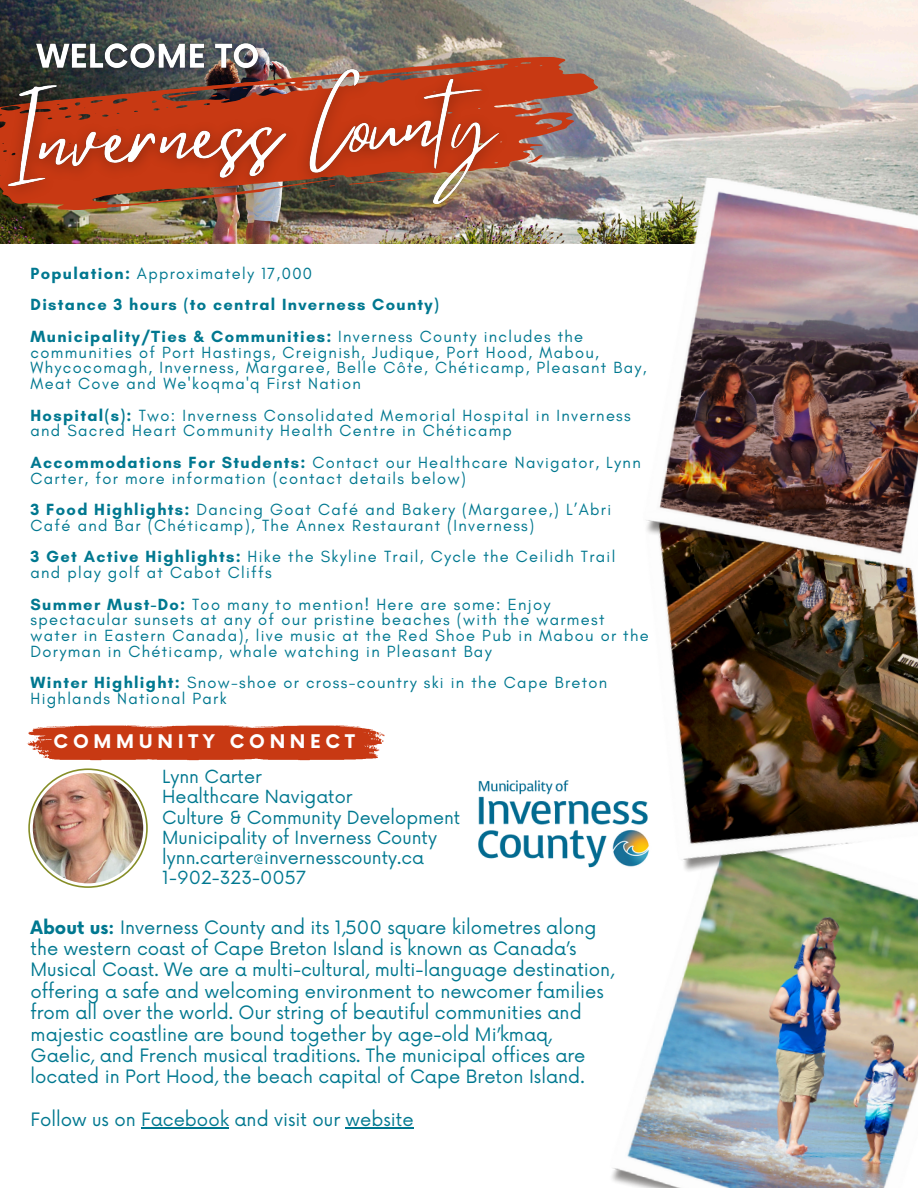
<style>
.page{position:relative;width:918px;height:1188px;background:#fff}
.page>*{position:absolute;margin:0;border:0;box-sizing:border-box;transform-origin:0 0}
.t1{font:700 18.3px "Now";letter-spacing:.255em;color:#fff}
.t2{font:18px/21.3px "Now";color:#007890}
.t3{font:17.7px/20.2px "Now";color:#007890}
.t4{font:16.5px/15.8px "Glacial Indifference";letter-spacing:.08em;color:#007890}
.t5{font:700 16.5px "Glacial Indifference";letter-spacing:.08em;color:#007890}
.s1{font-weight:700}
</style>
<div class="page">
<hr style="left:141px;top:1127px;width:88px;height:1px;background:#007890">
<hr style="left:346px;top:1127px;width:68px;height:1px;background:#007890">
<img style="left:612px;top:895px;width:306px;height:293px">
<img style="left:662px;top:573px;width:256px;height:322px">
<svg style="left:27px;top:725px;width:358px;height:35px"></svg>
<svg style="left:28px;top:768px;width:120px;height:120px"></svg>
<svg style="left:30px;top:770px;width:116px;height:116px"></svg>
<img style="left:33px;top:773px;width:110px;height:110px;border-radius:50%">
<img style="left:0;top:0;width:918px;height:244px">
<img style="left:641px;top:175px;width:277px;height:398px">
<img style="left:526px;top:49px;width:80px;height:173px">
<svg style="left:527px;top:155px;width:16px;height:8px"></svg>
<svg style="left:526px;top:101px;width:15px;height:5px"></svg>
<img style="left:478px;top:758px;width:192px;height:130px">
<img style="left:27px;top:35px;width:239px;height:7px">
<img style="left:0;top:42px;width:526px;height:202px">
<p class="t4" style="left:31px;top:265px;width:283px"><span class="s1">Population:</span> Approximately 17,000</p>
<p class="t5" style="left:31px;top:295px;width:410px">Distance 3 hours (to central Inverness County)</p>
<p class="t4" style="left:31px;top:328px;width:618px"><span class="s1">Municipality/Ties &amp; Communities:</span> Inverness County includes the communities of Port Hastings, Creignish, Judique, Port Hood, Mabou, Whycocomagh, Inverness, Margaree, Belle Côte, Chéticamp, Pleasant Bay, Meat Cove and We'koqma'q First Nation</p>
<p class="t4" style="left:31px;top:407px;width:602px"><span class="s1">Hospital(s):</span> Two: Inverness Consolidated Memorial Hospital in Inverness and Sacred Heart Community Health Centre in Chéticamp</p>
<p class="t4" style="left:31px;top:454px;width:612px"><span class="s1">Accommodations For Students:</span> Contact our Healthcare Navigator, Lynn<br>Carter, for more information (contact details below)</p>
<p class="t4" style="left:31px;top:502px;width:582px"><span class="s1">3 Food Highlights:</span> Dancing Goat Café and Bakery (Margaree,) L’Abri<br>Café and Bar (Chéticamp), The Annex Restaurant (Inverness)</p>
<p class="t4" style="left:31px;top:549px;width:586px"><span class="s1">3 Get Active Highlights:</span> Hike the Skyline Trail, Cycle the Ceilidh Trail and play golf at Cabot Cliffs</p>
<p class="t4" style="left:31px;top:596px;width:620px"><span class="s1">Summer Must-Do:</span> Too many to mention! Here are some: Enjoy spectacular sunsets at any of our pristine beaches (with the warmest water in Eastern Canada), live music at the Red Shoe Pub in Mabou or the Doryman in Chéticamp, whale watching in Pleasant Bay</p>
<h5 class="t4" style="left:31px;top:675px;width:578px"><span class="s1">Winter Highlight:</span> Snow-shoe or cross-country ski in the Cape Breton<br>Highlands National Park</h5>
<p class="t1" style="left:54px;top:732px;width:303px">COMMUNITY CONNECT</p>
<p class="t3" style="left:162px;top:767px;width:300px">Lynn Carter<br>Healthcare Navigator<br>Culture &amp; Community Development<br>Municipality of Inverness County lynn.carter@invernesscounty.ca<br>1-902-323-0057</p>
<p class="t2" style="left:31px;top:917px;width:585px"><span class="s1">About us:</span> Inverness County and its 1,500 square kilometres along the western coast of Cape Breton Island is known as Canada’s Musical Coast. We are a multi-cultural, multi-language destination, offering a safe and welcoming environment to newcomer families from all over the world. Our string of beautiful communities and majestic coastline are bound together by age-old Mi’kmaq, Gaelic, and French musical traditions. The municipal offices are located in Port Hood, the beach capital of Cape Breton Island.</p>
<p class="t2" style="left:31px;top:1110px;width:385px">Follow us on Facebook and visit our website</p>
</div>
